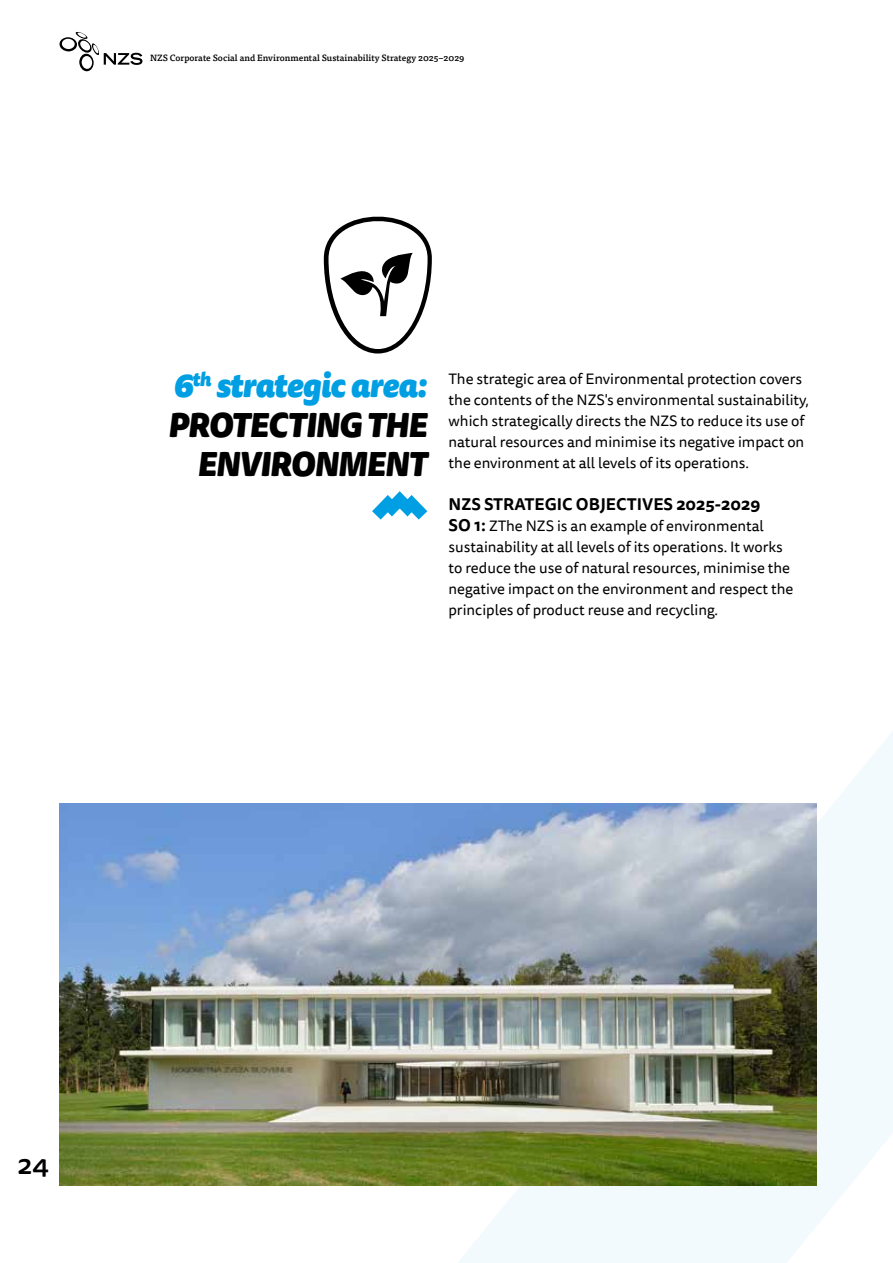
<style>
.page{position:relative;width:893px;height:1263px;background:#fff}
.page>*{position:absolute;margin:0;border:0;box-sizing:border-box;transform-origin:0 0}
.t1{font:italic 900 33px/39.6px "Tisa Sans Pro";letter-spacing:-.025em;color:#000;text-align:right}
.t2{font:500 27px "Tisa Sans Pro";color:#000}
.t3{font:700 16.5px "Tisa Sans Pro";color:#000}
.t4{font:15px/21px "Tisa Sans Pro";color:#000}
.t5{font:500 9px "Tisa Pro";color:#000}
.s1{color:#009fe3}
.s2{font-weight:700;font-size:16.5px}
</style>
<div class="page">
<svg style="left:431px;top:732px;width:462px;height:531px"></svg>
<svg style="left:59px;top:32px;width:83px;height:40px"></svg>
<svg style="left:372px;top:491px;width:56px;height:29px"></svg>
<img style="left:60px;top:804px;width:756px;height:382px">
<svg style="left:323px;top:216px;width:109px;height:138px"></svg>
<p class="t5" style="left:150px;top:50px;width:316px">NZS Corporate Social and Environmental Sustainability Strategy 2025−2029</p>
<h1 class="t1" style="left:168px;top:365px;width:261px"><span class="s1">6</span><sup>th</sup> <span class="s1">strategic area:<br></span>PROTECTING THE<br>ENVIRONMENT</h1>
<p class="t4" style="left:449px;top:369px;width:362px">The strategic area of Environmental protection covers the contents of the NZS's environmental sustainability, which strategically directs the NZS to reduce its use of natural resources and minimise its negative impact on the environment at all levels of its operations.</p>
<p class="t3" style="left:449px;top:492px;width:313px">NZS STRATEGIC OBJECTIVES 2025-2029</p>
<p class="t4" style="left:449px;top:516px;width:346px"><span class="s2">SO 1:</span> ZThe NZS is an example of environmental sustainability at all levels of its operations. It works to reduce the use of natural resources, minimise the negative impact on the environment and respect the principles of product reuse and recycling.</p>
<h2 class="t2" style="left:17px;top:1146px;width:33px">24</h2>
</div>
